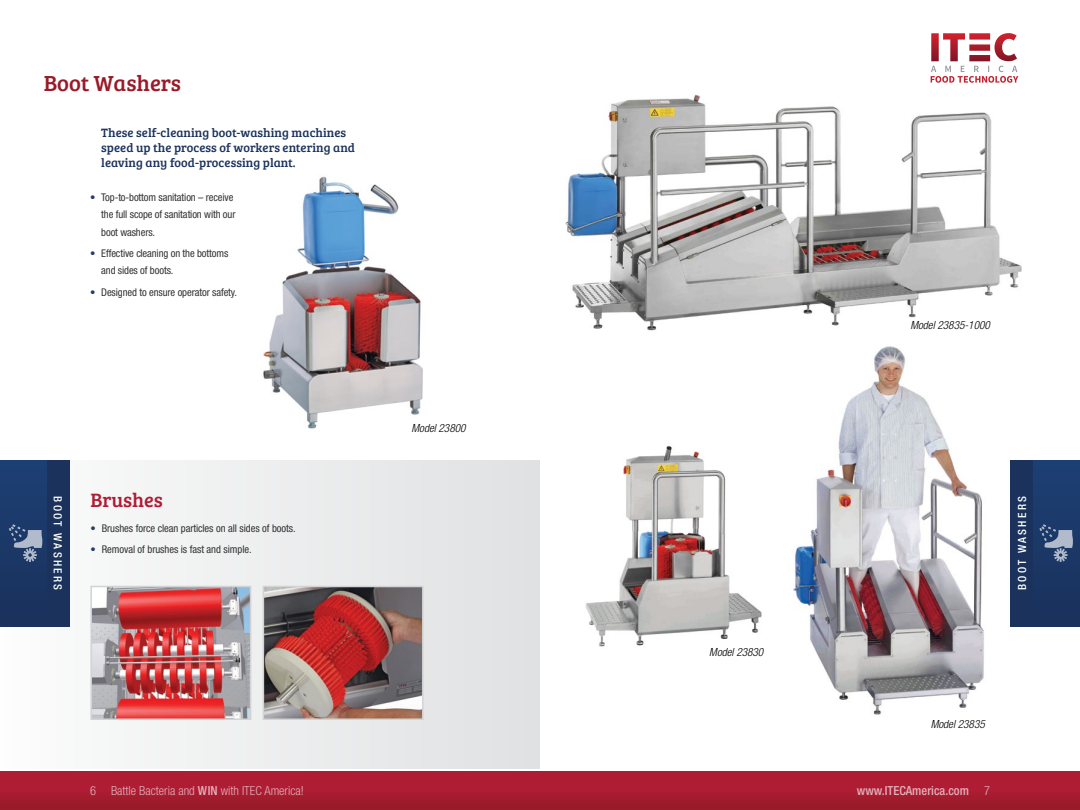
<style>
.page{position:relative;width:1080px;height:810px;background:#fff}
.page>*{position:absolute;margin:0;border:0;box-sizing:border-box;transform-origin:0 0}
.t1{font:22.5px "Bree Serif";color:#991b29}
.t2{font:20px "Bree Serif";color:#af1d35}
.t3{font:12.5px/15px "Bree Serif";letter-spacing:.005em;color:#1a325c}
.t4{font:300 condensed 12.5px "Helvetica Neue";color:#fff}
.t5{font:500 condensed 12.5px "Helvetica Neue";color:#fff}
.t6{font:italic 300 condensed 11.25px "Helvetica Neue";color:#000}
.t7{font:500 condensed 11.25px "Helvetica Neue";letter-spacing:.2em;color:#fff}
.t8{font:condensed 10.62px/17.5px "Helvetica Neue";letter-spacing:-.01em;color:#333334}
.s1{color:#283b63}
.s2{font-weight:500}
.s3{font-weight:300}
</style>
<div class="page">
<div style="left:0;top:460px;width:540px;height:323px;background:linear-gradient(to right,#fbfbfb,#e0e1e2)"></div>
<div style="left:0;top:770px;width:1080px;height:40px;background:linear-gradient(to bottom,#b61e39,#9b1b2a)"></div>
<hr style="left:0;top:769px;width:1080px;height:1px;background:#fff">
<img style="left:263px;top:176px;width:160px;height:253px">
<img style="left:793px;top:346px;width:227px;height:369px">
<div style="left:0;top:460px;width:70px;height:166px;background:#1b3868"></div>
<div style="left:47px;top:460px;width:23px;height:166px;background:#1a325c"></div>
<svg style="left:9px;top:524px;width:33px;height:38px"></svg>
<div style="left:1010px;top:460px;width:70px;height:166px;background:#1b3867"></div>
<div style="left:1010px;top:460px;width:23px;height:166px;background:#1a325c"></div>
<svg style="left:1039px;top:524px;width:34px;height:38px"></svg>
<img style="left:93px;top:589px;width:155px;height:128px">
<div style="left:90px;top:586px;width:161px;height:134px;border:2px solid #d1d3d4"></div>
<img style="left:266px;top:589px;width:155px;height:128px">
<div style="left:263px;top:586px;width:161px;height:134px;border:2px solid #d1d3d4"></div>
<svg style="left:931px;top:33px;width:87px;height:50px"></svg>
<img style="left:565px;top:94px;width:457px;height:237px">
<img style="left:585px;top:445px;width:177px;height:202px">
<h1 class="t1" style="left:44px;top:66px;width:139px">Boot Washers</h1>
<p class="t3" style="left:101px;top:125px;width:255px">These self-cleaning boot-washing machines speed up the process of workers entering and leaving any food-processing plant.</p>
<p class="t8" style="left:101px;top:188px;width:136px;text-indent:-11px"><span class="s1">•</span> Top-to-bottom sanitation – receive the full scope of sanitation with our boot washers.</p>
<p class="t8" style="left:101px;top:244px;width:129px;text-indent:-11px"><span class="s1">•</span> Effective cleaning on the bottoms and sides of boots.</p>
<p class="t8" style="left:90px;top:283px;width:149px"><span class="s1">•</span> Designed to ensure operator safety.</p>
<p class="t7" style="left:65px;top:496px;width:95px;rotate:90deg">BOOT WASHERS</p>
<h2 class="t2" style="left:90px;top:486px;width:74px">Brushes</h2>
<p class="t8" style="left:90px;top:519px;width:207px"><span class="s1">•</span> Brushes force clean particles on all sides of boots.</p>
<p class="t8" style="left:90px;top:540px;width:163px"><span class="s1">•</span> Removal of brushes is fast and simple.</p>
<p class="t6" style="left:412px;top:421px;width:56px">Model 23800</p>
<p class="t4" style="left:90px;top:784px;width:215px">6 Battle Bacteria and <span class="s2">WIN</span> with ITEC America!</p>
<p class="t6" style="left:709px;top:645px;width:56px">Model 23830</p>
<p class="t6" style="left:910px;top:318px;width:81px">Model 23835-1000</p>
<p class="t7" style="left:1015px;top:590px;width:95px;rotate:-90deg">BOOT WASHERS</p>
<p class="t6" style="left:931px;top:717px;width:56px">Model 23835</p>
<p class="t5" style="left:857px;top:783px;width:135px">www.ITECAmerica.com <span class="s3">7</span></p>
</div>
